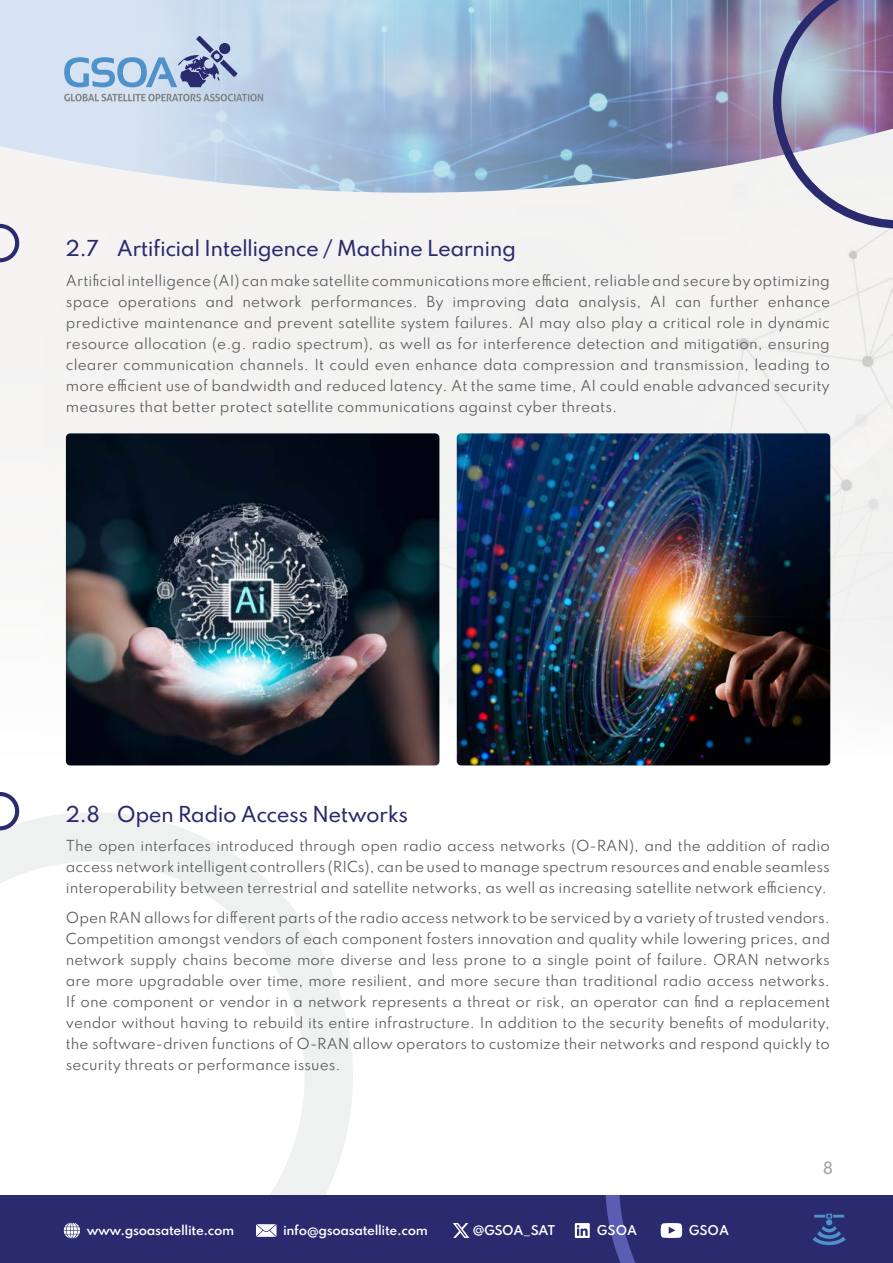
<style>
.page{position:relative;width:893px;height:1263px;background:#fff}
.page>*{position:absolute;margin:0;border:0;box-sizing:border-box;transform-origin:0 0}
.t1{font:100 19.5px "Spartan";letter-spacing:-.03em;color:#2a2a6f}
.t2{font:100 15px "Spartan";color:#9f9fa0}
.t3{font:100 13.5px/21px "Spartan";color:#57585a;text-align:justify}
.t4{font:100 12px "Spartan";letter-spacing:-.03em;color:#fff}
</style>
<div class="page">
<div style="left:0;top:209px;width:893px;height:554px;background:#f3f3f2"></div>
<svg style="left:0;top:812px;width:353px;height:384px"></svg>
<div style="left:0;top:193px;width:773px;height:16px;background:#f4f3f2"></div>
<svg style="left:0;top:0;width:773px;height:193px;background:#a9bed6"></svg>
<svg style="left:773px;top:0;width:120px;height:229px"></svg>
<svg style="left:64px;top:36px;width:173px;height:51px;background:#a7bdda"></svg>
<svg style="left:64px;top:94px;width:199px;height:7px"></svg>
<div style="left:0;top:1196px;width:893px;height:67px;background:#2a2a6f"></div>
<svg style="left:575px;top:1223px;width:15px;height:15px"></svg>
<svg style="left:64px;top:1222px;width:16px;height:16px"></svg>
<svg style="left:256px;top:1224px;width:21px;height:13px"></svg>
<svg style="left:605px;top:1196px;width:241px;height:67px"></svg>
<svg style="left:453px;top:1223px;width:16px;height:15px"></svg>
<img style="left:66px;top:433px;width:373px;height:332px">
<img style="left:457px;top:433px;width:373px;height:332px">
<svg style="left:0;top:222px;width:21px;height:42px"></svg>
<svg style="left:0;top:792px;width:21px;height:40px"></svg>
<h1 class="t1" style="left:66px;top:234px;width:452px">2.7 Artificial Intelligence / Machine Learning</h1>
<p class="t3" style="left:66px;top:269px;width:766px">Artificial intelligence (AI) can make satellite communications more efficient, reliable and secure by optimizing space operations and network performances. By improving data analysis, AI can further enhance predictive maintenance and prevent satellite system failures. AI may also play a critical role in dynamic resource allocation (e.g. radio spectrum), as well as for interference detection and mitigation, ensuring clearer communication channels. It could even enhance data compression and transmission, leading to more efficient use of bandwidth and reduced latency. At the same time, AI could enable advanced security measures that better protect satellite communications against cyber threats.</p>
<h1 class="t1" style="left:66px;top:799px;width:344px">2.8 Open Radio Access Networks</h1>
<p class="t3" style="left:66px;top:835px;width:766px">The open interfaces introduced through open radio access networks (O-RAN), and the addition of radio access network intelligent controllers (RICs), can be used to manage spectrum resources and enable seamless interoperability between terrestrial and satellite networks, as well as increasing satellite network efficiency.</p>
<p class="t3" style="left:66px;top:906px;width:766px">Open RAN allows for different parts of the radio access network to be serviced by a variety of trusted vendors.<br>Competition amongst vendors of each component fosters innovation and quality while lowering prices, and network supply chains become more diverse and less prone to a single point of failure. ORAN networks are more upgradable over time, more resilient, and more secure than traditional radio access networks.<br>If one component or vendor in a network represents a threat or risk, an operator can find a replacement vendor without having to rebuild its entire infrastructure. In addition to the security benefits of modularity, the software-driven functions of O-RAN allow operators to customize their networks and respond quickly to security threats or performance issues.</p>
<p class="t4" style="left:87px;top:1221px;width:149px">www.gsoasatellite.com</p>
<p class="t4" style="left:283px;top:1221px;width:146px">info@gsoasatellite.com</p>
<p class="t4" style="left:472px;top:1221px;width:84px">@GSOA_SAT</p>
<p class="t4" style="left:597px;top:1221px;width:42px">GSOA</p>
<p class="t4" style="left:689px;top:1221px;width:42px">GSOA</p>
<p class="t2" style="left:823px;top:1156px;width:12px">8</p>
</div>
